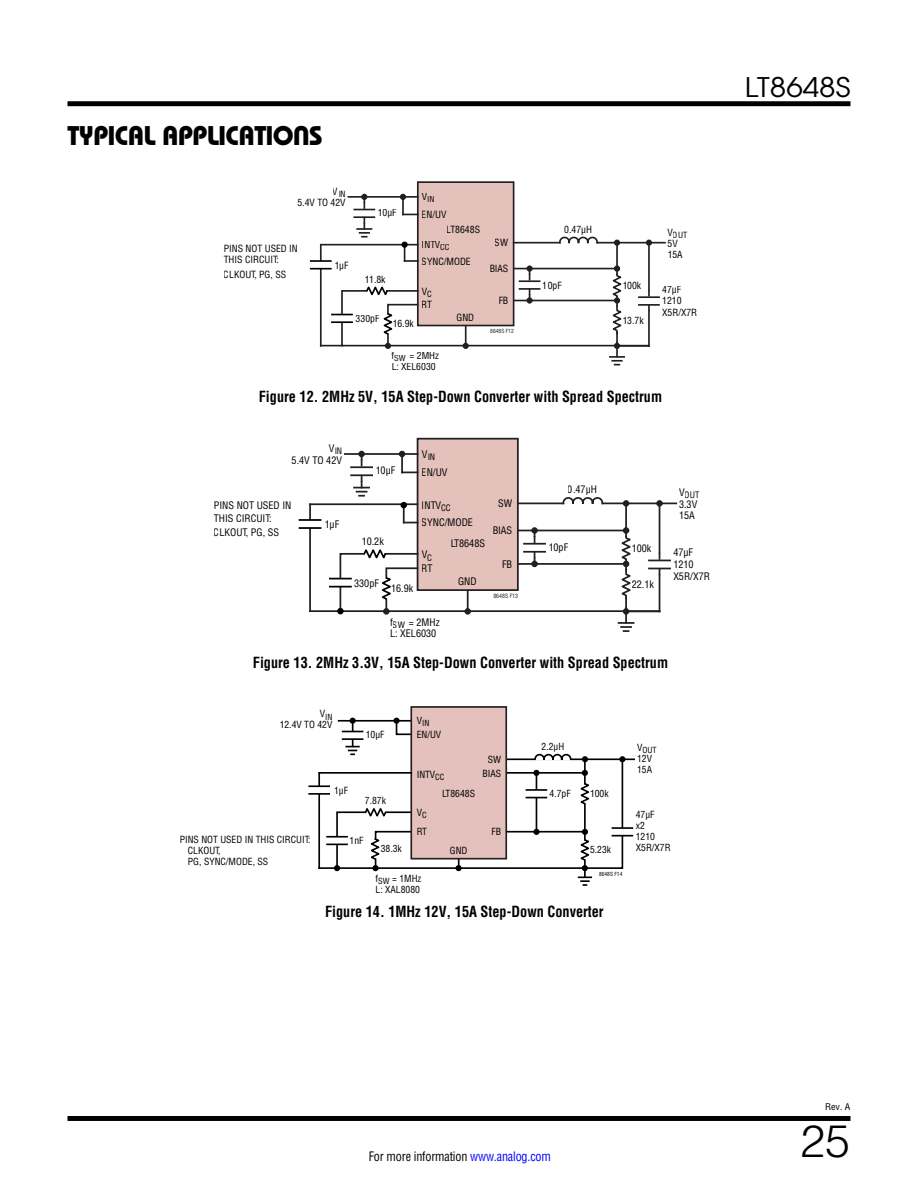
<style>
.page{position:relative;width:918px;height:1188px;background:#fff}
.page>*{position:absolute;margin:0;border:0;box-sizing:border-box;transform-origin:0 0}
.t1{font:300 45px "Helvetica";color:#000}
.t2{font:27px "Linear Bauhaus";letter-spacing:-.02em;color:#000}
.t3{font:27px "Avant Garde";color:#000;scale:1.1 1}
.t4{font:700 15px "Linear Helv Cond";color:#000;scale:.95 1}
.t5{font:12.75px "Linear Helv Cond";letter-spacing:-.015em;color:#000;scale:.95 1}
.t6{font:10.2px/11.6px "Linear Helv Cond";color:#000}
.t7{font:9.75px/11.1px "Linear Helv Cond";color:#000}
.t8{font:9.6px/10.9px "Linear Helv Cond";color:#000}
.t9{font:9px "Linear Helv Cond";color:#000;scale:1.1 1}
.t10{font:8.7px "Linear Helv Cond";color:#000}
.t11{font:8.25px "Linear Helv Cond";color:#000}
.t12{font:5.85px "Linear Helv Cond";color:#231f20}
.t13{font:5.55px "Linear Helv Cond";color:#231f20}
.t14{font:5.55px "Linear Helv Cond";color:#000}
.s1{color:#00f}
</style>
<div class="page">
<div style="left:68px;top:1116px;width:782px;height:5px;background:#000"></div>
<div style="left:68px;top:101px;width:782px;height:5px;background:#000"></div>
<div style="left:418px;top:182px;width:96px;height:144px;background:#e5c1bc"></div>
<div style="left:417px;top:181px;width:97px;height:145px;border:2px solid #231f20"></div>
<hr style="left:310px;top:260px;width:22px;height:2px;background:#000">
<hr style="left:310px;top:268px;width:22px;height:2px;background:#000">
<svg style="left:319px;top:194px;width:346px;height:171px"></svg>
<hr style="left:411px;top:758px;width:224px;height:2px;background:#000">
<hr style="left:612px;top:827px;width:21px;height:2px;background:#000">
<hr style="left:612px;top:835px;width:21px;height:2px;background:#000">
<div style="left:411px;top:707px;width:95px;height:152px;background:#e4c1bc"></div>
<div style="left:410px;top:706px;width:97px;height:154px;border:2px solid #231f20"></div>
<hr style="left:308px;top:785px;width:22px;height:2px;background:#000">
<hr style="left:308px;top:793px;width:22px;height:2px;background:#000">
<svg style="left:318px;top:718px;width:307px;height:168px"></svg>
<div style="left:418px;top:439px;width:100px;height:151px;background:#e5c1bc"></div>
<div style="left:417px;top:438px;width:102px;height:153px;border:2px solid #231f20"></div>
<hr style="left:310px;top:503px;width:107px;height:2px;background:#231f20">
<hr style="left:310px;top:610px;width:30px;height:2px;background:#231f20">
<hr style="left:309px;top:504px;width:2px;height:107px;background:#231f20">
<svg style="left:329px;top:451px;width:347px;height:181px"></svg>
<div style="left:337px;top:608px;width:7px;height:6px;background:#000;border-radius:50%"></div>
<svg style="left:309px;top:521px;width:2px;height:6px"></svg>
<hr style="left:299px;top:519px;width:22px;height:2px;background:#000">
<hr style="left:299px;top:527px;width:22px;height:2px;background:#000">
<h2 class="t2" style="left:68px;top:119px;width:257px">TYPICAL APPLICATIONS</h2>
<p class="t11" style="left:333px;top:189px;width:14px"><sup>V</sup>IN</p>
<p class="t7" style="left:297px;top:197px;width:50px">5.4V TO 42V</p>
<p class="t7" style="left:224px;top:242px;width:76px;line-height:11.7px">PINS NOT USED IN<br>THIS CIRCUIT:</p>
<p class="t7" style="left:224px;top:269px;width:64px">CLKOUT, PG, SS</p>
<p class="t7" style="left:334px;top:259px;width:16px">1μF</p>
<p class="t7" style="left:378px;top:207px;width:20px">10µF</p>
<p class="t7" style="left:364px;top:274px;width:23px">11.8k</p>
<p class="t7" style="left:356px;top:313px;width:25px">330pF</p>
<p class="t7" style="left:393px;top:318px;width:23px">16.9k</p>
<p class="t11" style="left:422px;top:194px;width:14px"><sup>V</sup>IN</p>
<p class="t7" style="left:422px;top:209px;width:26px">EN/UV</p>
<p class="t7" style="left:447px;top:224px;width:35px">LT8648S</p>
<p class="t7" style="left:422px;top:239px;width:29px">INTV<sub>CC</sub></p>
<p class="t7" style="left:422px;top:255px;width:51px">SYNC/MODE</p>
<p class="t7" style="left:422px;top:286px;width:12px">V<sub>C</sub></p>
<p class="t7" style="left:422px;top:299px;width:12px">RT</p>
<p class="t7" style="left:456px;top:312px;width:19px">GND</p>
<p class="t7" style="left:392px;top:350px;width:49px">f<sub>SW</sub> = 2MHz<br>L: XEL6030</p>
<p class="t7" style="left:495px;top:237px;width:15px">SW</p>
<p class="t7" style="left:489px;top:263px;width:20px">BIAS</p>
<p class="t7" style="left:499px;top:295px;width:11px">FB</p>
<p class="t13" style="left:490px;top:328px;width:25px">8648S F12</p>
<p class="t7" style="left:564px;top:224px;width:29px">0.47µH</p>
<p class="t7" style="left:543px;top:279px;width:20px">10pF</p>
<p class="t7" style="left:622px;top:280px;width:20px">100k</p>
<p class="t7" style="left:622px;top:315px;width:23px">13.7k</p>
<p class="t11" style="left:668px;top:229px;width:21px"><sup>V</sup>OUT</p>
<p class="t7" style="left:668px;top:237px;width:17px">5V<br>15A</p>
<p class="t7" style="left:662px;top:284px;width:37px">47µF<br>1210<br>X5R/X7R</p>
<h3 class="t4" style="left:259px;top:387px;width:426px">Figure 12. 2MHz 5V, 15A Step-Down Converter with Spread Spectrum</h3>
<p class="t10" style="left:329px;top:446px;width:15px"><sup>V</sup>IN</p>
<p class="t6" style="left:292px;top:454px;width:52px">5.4V TO 42V</p>
<p class="t6" style="left:376px;top:465px;width:21px">10µF</p>
<p class="t10" style="left:422px;top:451px;width:15px"><sup>V</sup>IN</p>
<p class="t6" style="left:422px;top:467px;width:27px">EN/UV</p>
<p class="t6" style="left:214px;top:500px;width:79px;line-height:12.1px">PINS NOT USED IN<br>THIS CIRCUIT:</p>
<p class="t6" style="left:214px;top:526px;width:67px">CLKOUT, PG, SS</p>
<p class="t6" style="left:324px;top:518px;width:16px">1μF</p>
<p class="t6" style="left:362px;top:536px;width:24px">10.2k</p>
<p class="t6" style="left:354px;top:577px;width:26px">330pF</p>
<p class="t6" style="left:391px;top:582px;width:24px">16.9k</p>
<p class="t6" style="left:422px;top:500px;width:31px">INTV<sub>CC</sub></p>
<p class="t6" style="left:422px;top:517px;width:53px">SYNC/MODE</p>
<p class="t6" style="left:422px;top:549px;width:12px">V<sub>C</sub></p>
<p class="t6" style="left:422px;top:562px;width:12px">RT</p>
<p class="t6" style="left:450px;top:538px;width:36px">LT8648S</p>
<p class="t6" style="left:458px;top:576px;width:20px">GND</p>
<p class="t6" style="left:498px;top:498px;width:16px">SW</p>
<p class="t6" style="left:493px;top:525px;width:21px">BIAS</p>
<p class="t6" style="left:502px;top:558px;width:12px">FB</p>
<p class="t12" style="left:493px;top:592px;width:26px">8648S F13</p>
<p class="t6" style="left:568px;top:484px;width:31px">0.47µH</p>
<p class="t6" style="left:548px;top:542px;width:21px">10pF</p>
<p class="t6" style="left:632px;top:543px;width:21px">100k</p>
<p class="t6" style="left:632px;top:579px;width:24px">22.1k</p>
<p class="t10" style="left:679px;top:490px;width:22px"><sup>V</sup>OUT</p>
<p class="t6" style="left:679px;top:498px;width:20px">3.3V<br>15A</p>
<p class="t6" style="left:673px;top:547px;width:38px">47µF<br>1210<br>X5R/X7R</p>
<p class="t6" style="left:390px;top:616px;width:51px">f<sub>SW</sub> = 2MHz<br>L: XEL6030</p>
<h3 class="t4" style="left:253px;top:653px;width:439px">Figure 13. 2MHz 3.3V, 15A Step-Down Converter with Spread Spectrum</h3>
<p class="t11" style="left:320px;top:711px;width:14px"><sup>V</sup>IN</p>
<p class="t8" style="left:280px;top:719px;width:54px">12.4V TO 42V</p>
<p class="t8" style="left:366px;top:729px;width:20px">10µF</p>
<p class="t8" style="left:334px;top:785px;width:16px">1μF</p>
<p class="t8" style="left:365px;top:795px;width:23px">7.87k</p>
<p class="t8" style="left:188px;top:834px;width:124px;text-indent:-8px">PINS NOT USED IN THIS CIRCUIT:<br>CLKOUT,<br>PG, SYNC/MODE, SS</p>
<p class="t8" style="left:350px;top:835px;width:15px">1nF</p>
<p class="t8" style="left:381px;top:843px;width:23px">38.3k</p>
<p class="t11" style="left:417px;top:718px;width:14px"><sup>V</sup>IN</p>
<p class="t8" style="left:417px;top:729px;width:26px">EN/UV</p>
<p class="t8" style="left:488px;top:754px;width:15px">SW</p>
<p class="t8" style="left:417px;top:769px;width:29px">INTV<sub>CC</sub></p>
<p class="t8" style="left:482px;top:768px;width:20px">BIAS</p>
<p class="t8" style="left:417px;top:807px;width:11px">V<sub>C</sub></p>
<p class="t8" style="left:442px;top:788px;width:35px">LT8648S</p>
<p class="t8" style="left:417px;top:826px;width:12px">RT</p>
<p class="t8" style="left:492px;top:826px;width:11px">FB</p>
<p class="t8" style="left:450px;top:845px;width:19px">GND</p>
<p class="t8" style="left:376px;top:873px;width:47px">f<sub>SW</sub> = 1MHz<br>L: XAL8080</p>
<p class="t8" style="left:542px;top:741px;width:24px">2.2µH</p>
<p class="t8" style="left:550px;top:788px;width:23px">4.7pF</p>
<p class="t8" style="left:590px;top:788px;width:20px">100k</p>
<p class="t8" style="left:590px;top:844px;width:23px">5.23k</p>
<p class="t14" style="left:599px;top:870px;width:25px">8648S F14</p>
<h3 class="t4" style="left:325px;top:902px;width:295px">Figure 14. 1MHz 12V, 15A Step-Down Converter</h3>
<p class="t11" style="left:637px;top:745px;width:21px"><sup>V</sup>OUT</p>
<p class="t8" style="left:637px;top:753px;width:16px">12V<br>15A</p>
<p class="t8" style="left:636px;top:809px;width:36px">47µF<br>x2<br>1210<br>X5R/X7R</p>
<h2 class="t3" style="left:745px;top:70px;width:98px">LT8648S</h2>
<h3 class="t5" style="left:369px;top:1148px;width:193px">For more information <span class="s1">www.analog.com</span></h3>
<p class="t9" style="left:825px;top:1102px;width:24px">Rev. A</p>
<h1 class="t1" style="left:800px;top:1113px;width:52px">25</h1>
</div>
